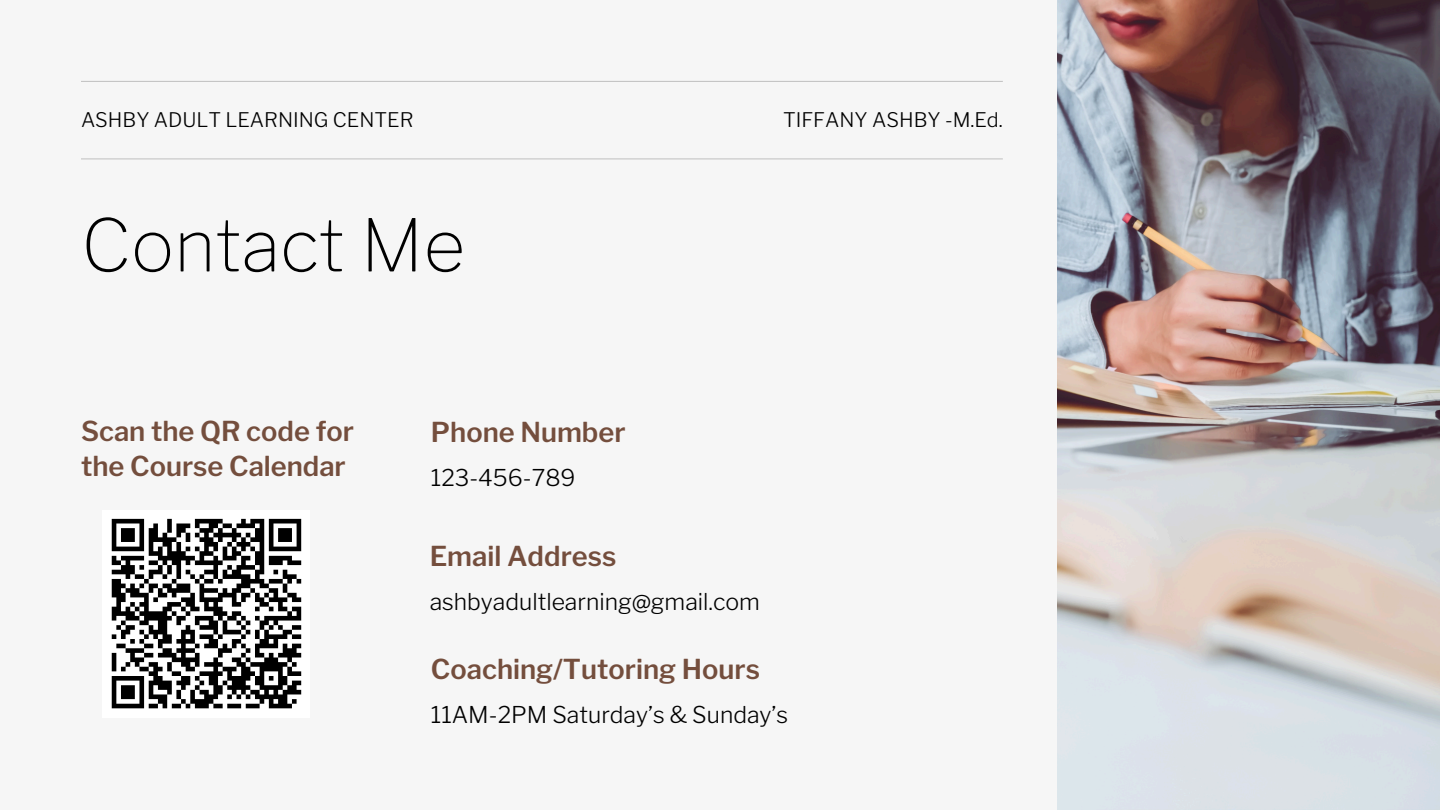
<style>
.page{position:relative;width:1440px;height:810px;background:#f6f6f6}
.page>*{position:absolute;margin:0;border:0;box-sizing:border-box;transform-origin:0 0}
.t1{font:100 72px "Libre Franklin";color:#000}
.t2{font:600 27.2px "Libre Franklin";color:#744e3d}
.t3{font:300 23px "Libre Franklin";color:#000}
.t4{font:300 20px "Libre Franklin";color:#000}
</style>
<div class="page">
<hr style="left:81px;top:81px;width:922px;height:1px;background:#bfbfbf">
<hr style="left:81px;top:159px;width:922px;height:1px;background:#bfbfbf">
<img style="left:1058px;top:0;width:382px;height:810px">
<div style="left:102px;top:510px;width:208px;height:208px;background:#fff"></div>
<svg style="left:111px;top:518px;width:191px;height:191px"></svg>
<p class="t4" style="left:81px;top:108px;width:334px">ASHBY ADULT LEARNING CENTER</p>
<h4 class="t4" style="left:783px;top:108px;width:221px">TIFFANY ASHBY -M.Ed.</h4>
<p class="t1" style="left:81px;top:202px;width:386px">Contact Me</p>
<h2 class="t2" style="left:81px;top:415px;width:274px">Scan the QR code for</h2>
<p class="t2" style="left:431px;top:415px;width:196px">Phone Number</p>
<h2 class="t2" style="left:81px;top:450px;width:266px">the Course Calendar</h2>
<h2 class="t3" style="left:431px;top:464px;width:146px">123-456-789</h2>
<h1 class="t2" style="left:430px;top:540px;width:188px">Email Address</h1>
<p class="t3" style="left:430px;top:588px;width:332px">ashbyadultlearning@gmail.com</p>
<h2 class="t2" style="left:431px;top:653px;width:330px">Coaching/Tutoring Hours</h2>
<h3 class="t3" style="left:431px;top:701px;width:359px">11AM-2PM Saturday’s &amp; Sunday’s</h3>
</div>
